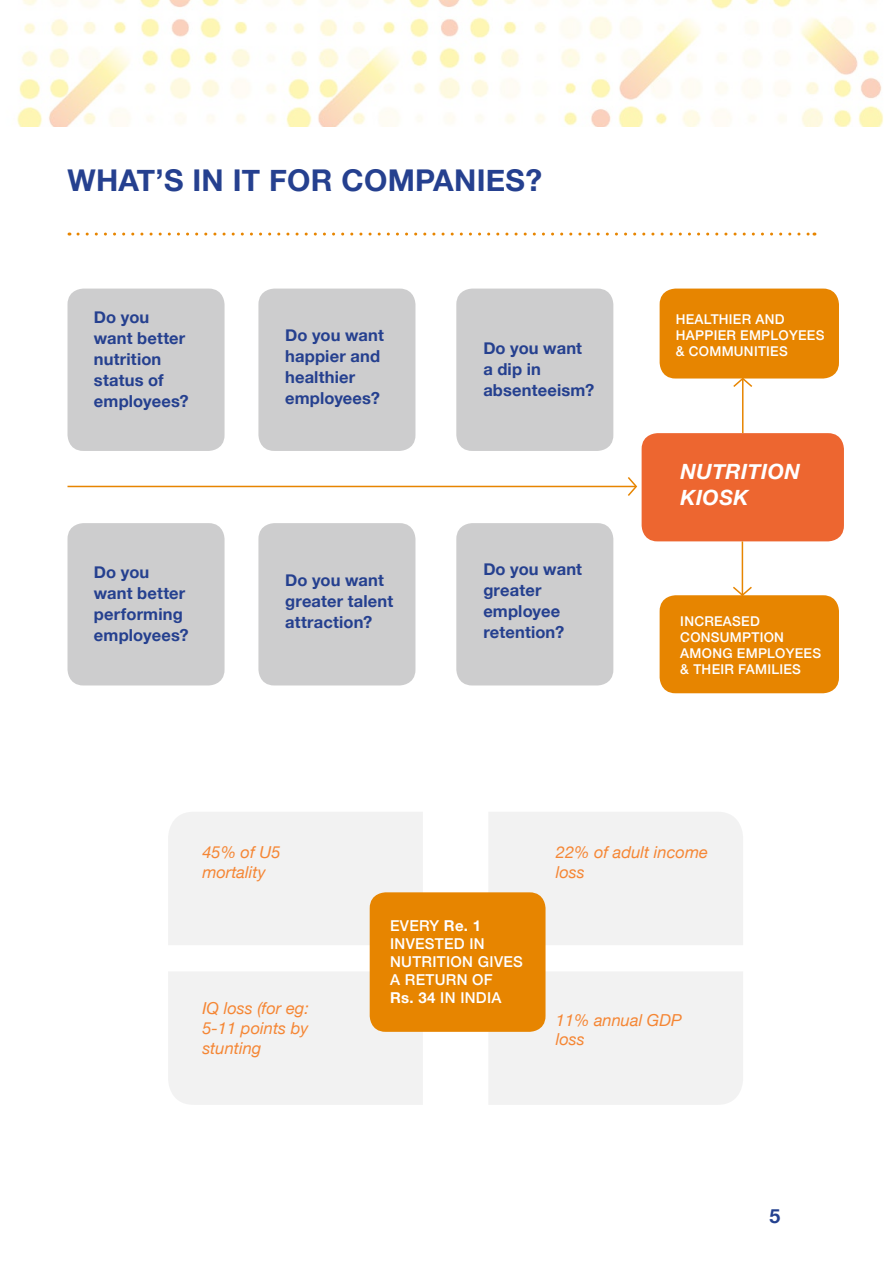
<style>
.page{position:relative;width:893px;height:1263px;background:#fff}
.page>*{position:absolute;margin:0;border:0;box-sizing:border-box;transform-origin:0 0}
.t1{font:700 30px "Helvetica Neue";letter-spacing:.01em;color:#25408f}
.t2{font:italic 700 21px/25.2px "Helvetica Neue";letter-spacing:.02em;color:#fff}
.t3{font:700 19.5px "Helvetica Neue";color:#24418f}
.t4{font:700 16.5px/21px "Helvetica Neue";letter-spacing:.01em;color:#25408f}
.t5{font:italic 16.5px/19.8px "Helvetica Neue";color:#f58634}
.t6{font:500 15px/18px "Helvetica Neue";letter-spacing:.02em;color:#fff}
.t7{font:500 13.5px/16.2px "Helvetica Neue";letter-spacing:.02em;color:#fff}
.s1{font-weight:700}
</style>
<div class="page">
<div style="left:67px;top:289px;width:158px;height:162px;background:#cdcdce;border-radius:16px"></div>
<div style="left:67px;top:523px;width:158px;height:162px;background:#cdcdce;border-radius:16px"></div>
<div style="left:258px;top:289px;width:157px;height:162px;background:#cdcdce;border-radius:16px"></div>
<div style="left:258px;top:523px;width:157px;height:162px;background:#cdcdce;border-radius:16px"></div>
<div style="left:456px;top:289px;width:157px;height:162px;background:#cdcdce;border-radius:16px"></div>
<div style="left:456px;top:523px;width:157px;height:162px;background:#cdcdce;border-radius:16px"></div>
<img style="left:17px;top:0;width:866px;height:126px">
<div style="left:168px;top:812px;width:255px;height:133px;background:#f2f2f2"></div>
<div style="left:168px;top:971px;width:255px;height:134px;background:#f2f2f2"></div>
<div style="left:489px;top:812px;width:254px;height:133px;background:#f2f2f2"></div>
<div style="left:489px;top:971px;width:254px;height:134px;background:#f2f2f2"></div>
<svg style="left:78px;top:233px;width:737px;height:3px"></svg>
<div style="left:642px;top:433px;width:202px;height:108px;background:#ed6630;border-radius:16px"></div>
<div style="left:660px;top:289px;width:179px;height:89px;background:#e78500;border-radius:16px"></div>
<div style="left:660px;top:595px;width:179px;height:98px;background:#e78500;border-radius:16px"></div>
<div style="left:370px;top:892px;width:175px;height:140px;background:#e78500;border-radius:16px"></div>
<hr style="left:68px;top:486px;width:568px;height:1px;background:#e78500">
<hr style="left:742px;top:378px;width:1px;height:55px;background:#e78500">
<svg style="left:626px;top:477px;width:12px;height:19px"></svg>
<svg style="left:732px;top:378px;width:22px;height:11px"></svg>
<hr style="left:742px;top:541px;width:1px;height:56px;background:#e78500">
<svg style="left:731px;top:585px;width:22px;height:11px"></svg>
<h1 class="t1" style="left:68px;top:157px;width:476px">WHAT’S IN IT FOR COMPANIES?</h1>
<p class="t4" style="left:94px;top:307px;width:96px">Do you want better nutrition status of employees?</p>
<p class="t4" style="left:94px;top:562px;width:96px">Do you want better performing employees?</p>
<p class="t4" style="left:285px;top:325px;width:100px">Do you want happier and healthier employees?</p>
<p class="t4" style="left:285px;top:570px;width:110px">Do you want greater talent attraction?</p>
<p class="t4" style="left:483px;top:338px;width:112px">Do you want a dip in absenteeism?</p>
<p class="t4" style="left:483px;top:559px;width:100px">Do you want greater employee retention?</p>
<p class="t7" style="left:676px;top:309px;width:150px">HEALTHIER AND<br>HAPPIER EMPLOYEES &amp; COMMUNITIES</p>
<p class="t2" style="left:680px;top:460px;width:121px">NUTRITION<br>KIOSK</p>
<p class="t7" style="left:680px;top:611px;width:142px">INCREASED<br>CONSUMPTION<br>AMONG EMPLOYEES &amp; THEIR FAMILIES</p>
<p class="t5" style="left:202px;top:843px;width:80px">45% of U5 mortality</p>
<p class="t5" style="left:202px;top:999px;width:108px;text-align:justify">IQ loss (for eg:<br>5-11 points by stunting</p>
<p class="t6" style="left:390px;top:915px;width:134px">EVERY <span class="s1">Re. 1<br></span>INVESTED IN<br>NUTRITION GIVES<br>A RETURN OF<br><span class="s1">Rs. 34</span> IN INDIA</p>
<p class="t5" style="left:556px;top:843px;width:154px">22% of adult income loss</p>
<p class="t5" style="left:556px;top:1011px;width:127px">11% annual GDP loss</p>
<p class="t3" style="left:770px;top:1201px;width:12px">5</p>
</div>
